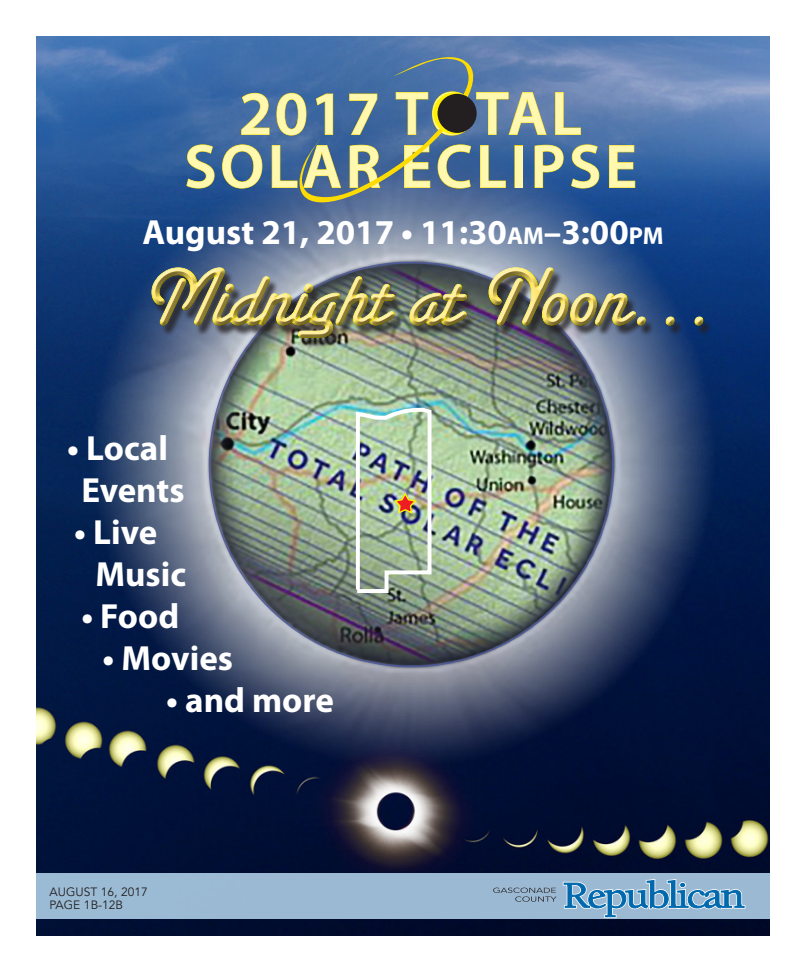
<style>
.page{position:relative;width:804px;height:972px;background:#fff}
.page>*{position:absolute;margin:0;border:0;box-sizing:border-box;transform-origin:0 0}
.t1{font:600 62.1px/53px "Myriad Pro";letter-spacing:.06em;color:#fff8ae;text-align:center}
.t2{font:700 35px/42px "Myriad Pro";color:#fff;text-align:center}
.t3{font:12px/13px "Avenir";color:#231f20}
.s1{font-style:inherit}
.s2{font-size:24.5px}
</style>
<div class="page">
<img style="left:36px;top:36px;width:734px;height:900px">
<img style="left:38px;top:137px;width:730px;height:636px">
<img style="left:211px;top:265px;width:400px;height:399px;border-radius:200px">
<div style="left:36px;top:873px;width:734px;height:45px;background:#9bb9d3"></div>
<div style="left:152px;top:270px;width:561px;height:79px;background:#231f20;opacity:.75"></div>
<div style="left:150px;top:267px;width:554px;height:71px;background:#231f20;opacity:.75"></div>
<svg style="left:186px;top:144px;width:29px;height:45px"></svg>
<svg style="left:609px;top:145px;width:27px;height:43px"></svg>
<svg style="left:222px;top:55px;width:378px;height:158px;background:#547394"></svg>
<svg style="left:433px;top:92px;width:42px;height:42px"></svg>
<div style="left:438px;top:94px;width:39px;height:39px;background:#231f20;border-radius:50%"></div>
<img style="left:353px;top:406px;width:80px;height:189px">
<svg style="left:493px;top:879px;width:254px;height:40px"></svg>
<h1 class="t1" style="left:184px;top:86px;width:418px">2017 TOTAL<br>SOLAR ECLIPSE</h1>
<p class="t2" style="left:142px;top:210px;width:523px">August 21, 2017 • <span class="s1">11:30</span><span class="s2">AM</span><span class="s1">–3:00</span><span class="s2">PM</span></p>
<p class="t2" style="left:67px;top:426px;width:119px">• Local<br>Events</p>
<p class="t2" style="left:96px;top:510px;width:92px;text-align:left;text-indent:-21px">• Live<br>Music</p>
<p class="t2" style="left:81px;top:594px;width:99px">• Food</p>
<p class="t2" style="left:103px;top:636px;width:132px">• Movies</p>
<p class="t2" style="left:166px;top:678px;width:169px">• and more</p>
<p class="t3" style="left:50px;top:885px;width:100px">AUGUST 16, 2017<br>Pag e 1B-12B</p>
</div>
